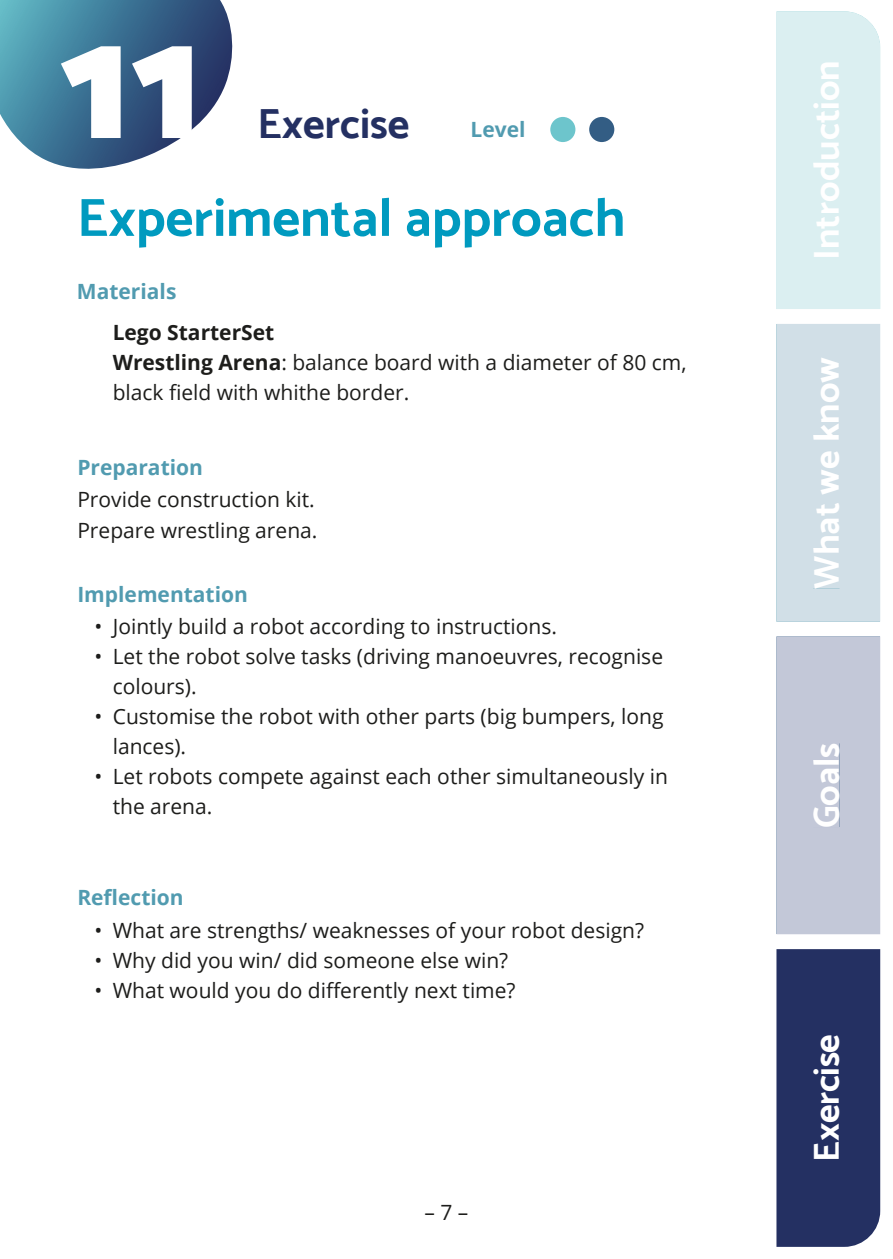
<style>
.page{position:relative;width:893px;height:1259px;background:#fff}
.page>*{position:absolute;margin:0;border:0;box-sizing:border-box;transform-origin:0 0}
.t1{font:900 162px "Catamaran";color:#fff}
.t2{font:700 54px "Catamaran";color:#009abf}
.t3{font:700 42px "Catamaran";color:#243062}
.t4{font:700 36px "Catamaran";color:#fff}
.t5{font:21px/30px "Open Sans";color:#1d1d1b}
.t6{font:700 21px "Open Sans";color:#519bb0}
.s1{font-weight:700}
</style>
<div class="page">
<div style="left:776px;top:949px;width:104px;height:297px;background:#243062"></div>
<svg style="left:0;top:0;width:233px;height:169px;background:#557f9d"></svg>
<svg style="left:776px;top:45px;width:105px;height:890px"></svg>
<div style="left:776px;top:636px;width:104px;height:298px;background:#c3c8d8"></div>
<div style="left:776px;top:324px;width:104px;height:297px;background:#d1dfe7"></div>
<div style="left:776px;top:11px;width:104px;height:298px;background:#dbeff1"></div>
<div style="left:813px;top:62px;width:26px;height:195px;background:#dbeff1"></div>
<div style="left:813px;top:357px;width:26px;height:231px;background:#d1dfe7"></div>
<div style="left:813px;top:743px;width:26px;height:84px;background:#c3c8d8"></div>
<div style="left:550px;top:117px;width:25px;height:25px;background:#6dc5cc;border-radius:50%"></div>
<div style="left:589px;top:117px;width:25px;height:25px;background:#335d84;border-radius:50%"></div>
<h1 class="t1" style="left:59px;top:-13px;width:144px">11</h1>
<h3 class="t3" style="left:257px;top:99px;width:154px">Exercise</h3>
<p class="t6" style="left:471px;top:115px;width:57px">Level</p>
<h2 class="t2" style="left:77px;top:186px;width:550px">Experimental approach</h2>
<p class="t6" style="left:77px;top:276px;width:101px">Materials</p>
<p class="t5" style="left:113px;top:317px;width:575px"><span class="s1">Lego StarterSet<br>Wrestling Arena</span>: balance board with a diameter of 80 cm, black field with whithe border.</p>
<p class="t6" style="left:77px;top:453px;width:127px">Preparation</p>
<p class="t5" style="left:77px;top:484px;width:242px">Provide construction kit.<br>Prepare wrestling arena.</p>
<p class="t6" style="left:77px;top:579px;width:172px">Implementation</p>
<p class="t5" style="left:94px;top:611px;width:464px">• Jointly build a robot according to instructions.</p>
<p class="t5" style="left:113px;top:641px;width:552px;text-indent:-18px">• Let the robot solve tasks (driving manoeuvres, recognise colours).</p>
<p class="t5" style="left:113px;top:701px;width:552px;text-indent:-18px">• Customise the robot with other parts (big bumpers, long lances).</p>
<p class="t5" style="left:113px;top:761px;width:557px;text-indent:-18px">• Let robots compete against each other simultaneously in the arena.</p>
<p class="t6" style="left:77px;top:883px;width:108px">Reflection</p>
<p class="t5" style="left:94px;top:914px;width:551px">• What are strengths/ weaknesses of your robot design?</p>
<p class="t5" style="left:94px;top:944px;width:415px">• Why did you win/ did someone else win?</p>
<p class="t5" style="left:94px;top:974px;width:423px">• What would you do differently next time?</p>
<p class="t5" style="left:424px;top:1196px;width:45px">– 7 –</p>
<h3 class="t4" style="left:805px;top:260px;width:201px;rotate:-90deg">Introduction</h3>
<h3 class="t4" style="left:805px;top:588px;width:233px;rotate:-90deg">What we know</h3>
<h3 class="t4" style="left:805px;top:828px;width:87px;rotate:-90deg">Goals</h3>
<h3 class="t4" style="left:805px;top:1162px;width:129px;rotate:-90deg">Exercise</h3>
</div>
